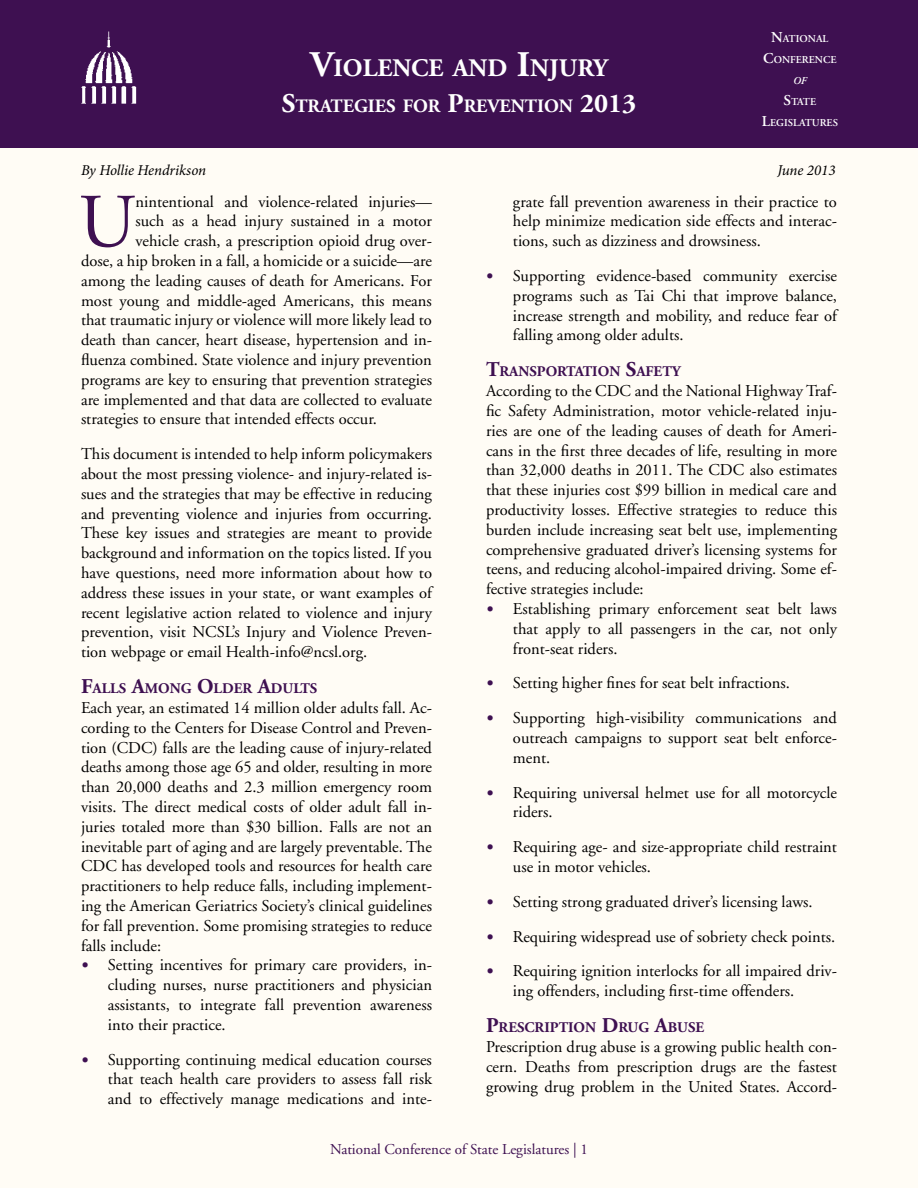
<style>
.page{position:relative;width:918px;height:1188px;background:#fffcf5}
.page>*{position:absolute;margin:0;border:0;box-sizing:border-box;transform-origin:0 0}
.t1{font:76.2px "Adobe Garamond";color:#3e1051}
.t2{font:700 25.2px "Adobe Garamond";color:#fff}
.t3{font:700 18.9px "Adobe Garamond";color:#fff}
.t4{font:16.5px/19.8px "Adobe Garamond";color:#000;text-align:justify}
.t5{font:15px "Adobe Garamond";color:#3e1051}
.t6{font:italic 15px "Minion Pro";letter-spacing:-.005em;color:#000}
.t7{font:700 14.7px "Adobe Garamond";color:#3e1051}
.t8{font:600 10.5px/21px "Adobe Garamond";color:#fff;text-align:center}
.s1{font-size:36px}
.s2{font-size:27px}
.s3{font-size:15px}
.s4{font-style:italic}
.s5{font-size:21px}
.s6{font-family:"Calibri";color:#3e1051}
</style>
<div class="page">
<div style="left:0;top:0;width:918px;height:148px;background:#3e1051"></div>
<img style="left:81px;top:31px;width:56px;height:73px">
<h2 class="t2" style="left:310px;top:54px;width:299px"><span class="s1">V</span>IOLENCE AND <span class="s1">I</span>NJURY</h2>
<p class="t3" style="left:282px;top:95px;width:356px"><span class="s2">S</span>TRATEGIES FOR <span class="s2">P</span>REVENTION <span class="s2">2013</span></p>
<p class="t8" style="left:762px;top:28px;width:77px"><span class="s3">N</span>ATIONAL<br><span class="s3">C</span>ONFERENCE <span class="s4">of<br></span><span class="s3">S</span>TATE<br><span class="s3">L</span>EGISLATURES</p>
<p class="t6" style="left:81px;top:160px;width:127px">By Hollie Hendrikson</p>
<p class="t6" style="left:777px;top:160px;width:60px">June 2013</p>
<h1 class="t1" style="left:79px;top:181px;width:58px">U</h1>
<p class="t4" style="left:135px;top:192px;width:298px">nintentional and violence-related injuries—</p>
<p class="t4" style="left:135px;top:212px;width:298px">such as a head injury sustained in a motor</p>
<p class="t4" style="left:135px;top:231px;width:298px">vehicle crash, a prescription opioid drug over-</p>
<p class="t4" style="left:81px;top:251px;width:352px">dose, a hip broken in a fall, a homicide or a suicide—are</p>
<p class="t4" style="left:81px;top:271px;width:352px">among the leading causes of death for Americans. For</p>
<p class="t4" style="left:81px;top:291px;width:352px">most young and middle-aged Americans, this means</p>
<p class="t4" style="left:81px;top:311px;width:352px">that traumatic injury or violence will more likely lead to</p>
<p class="t4" style="left:81px;top:330px;width:352px">death than cancer, heart disease, hypertension and in-</p>
<p class="t4" style="left:81px;top:350px;width:352px">fluenza combined. State violence and injury prevention</p>
<p class="t4" style="left:81px;top:370px;width:353px">programs are key to ensuring that prevention strategies</p>
<p class="t4" style="left:81px;top:390px;width:353px">are implemented and that data are collected to evaluate</p>
<p class="t4" style="left:81px;top:410px;width:297px">strategies to ensure that intended effects occur.</p>
<p class="t4" style="left:81px;top:444px;width:353px">This document is intended to help inform policymakers about the most pressing violence- and injury-related is&shy;sues and the strategies that may be effective in reducing and preventing violence and injuries from occurring.<br>These key issues and strategies are meant to provide background and information on the topics listed. If you have questions, need more information about how to address these issues in your state, or want examples of recent legislative action related to violence and injury prevention, visit NCSL’s Injury and Violence Preven&shy;tion webpage or email Health-info@ncsl.org.</p>
<p class="t7" style="left:81px;top:681px;width:237px"><span class="s5">F</span>ALLS <span class="s5">A</span>MONG <span class="s5">O</span>LDER <span class="s5">A</span>DULTS</p>
<p class="t4" style="left:81px;top:698px;width:353px">Each year, an estimated 14 million older adults fall. Ac&shy;cording to the Centers for Disease Control and Preven&shy;tion (CDC) falls are the leading cause of injury-related deaths among those age 65 and older, resulting in more than 20,000 deaths and 2.3 million emergency room visits. The direct medical costs of older adult fall in&shy;juries totaled more than $30 billion. Falls are not an inevitable part of aging and are largely preventable. The CDC has developed tools and resources for health care practitioners to help reduce falls, including implement&shy;ing the American Geriatrics Society’s clinical guidelines for fall prevention. Some promising strategies to reduce falls include:</p>
<p class="t4" style="left:108px;top:956px;width:326px;text-indent:-27px"><span class="s6">•</span> Setting incentives for primary care providers, in&shy;cluding nurses, nurse practitioners and physician assistants, to integrate fall prevention awareness into their practice.</p>
<p class="t4" style="left:108px;top:1050px;width:326px;text-indent:-27px"><span class="s6">•</span> Supporting continuing medical education courses that teach health care providers to assess fall risk and to effectively manage medications and inte-</p>
<p class="t4" style="left:513px;top:192px;width:325px">grate fall prevention awareness in their practice to help minimize medication side effects and interac&shy;tions, such as dizziness and drowsiness.</p>
<p class="t4" style="left:513px;top:266px;width:326px;text-indent:-27px"><span class="s6">•</span> Supporting evidence-based community exercise programs such as Tai Chi that improve balance, increase strength and mobility, and reduce fear of falling among older adults.</p>
<p class="t7" style="left:486px;top:364px;width:196px"><span class="s5">T</span>RANSP ORTATION <span class="s5">S</span>AFETY</p>
<p class="t4" style="left:486px;top:381px;width:353px">According to the CDC and the National Highway Traf&shy;fic Safety Administration, motor vehicle-related inju&shy;ries are one of the leading causes of death for Ameri&shy;cans in the first three decades of life, resulting in more than 32,000 deaths in 2011. The CDC also estimates that these injuries cost $99 billion in medical care and productivity losses. Effective strategies to reduce this burden include increasing seat belt use, implementing comprehensive graduated driver’s licensing systems for teens, and reducing alcohol-impaired driving. Some ef&shy;fective strategies include:</p>
<p class="t4" style="left:513px;top:599px;width:326px;text-indent:-27px"><span class="s6">•</span> Establishing primary enforcement seat belt laws that apply to all passengers in the car, not only front-seat riders.</p>
<p class="t4" style="left:486px;top:674px;width:305px"><span class="s6">•</span> Setting higher fines for seat belt infractions.</p>
<p class="t4" style="left:513px;top:708px;width:326px;text-indent:-27px"><span class="s6">•</span> Supporting high-visibility communications and outreach campaigns to support seat belt enforce&shy;ment.</p>
<p class="t4" style="left:513px;top:783px;width:326px;text-indent:-27px"><span class="s6">•</span> Requiring universal helmet use for all motorcycle riders.</p>
<p class="t4" style="left:513px;top:837px;width:325px;text-indent:-27px"><span class="s6">•</span> Requiring age- and size-appropriate child restraint use in motor vehicles.</p>
<p class="t4" style="left:486px;top:892px;width:328px"><span class="s6">•</span> Setting strong graduated driver’s licensing laws.</p>
<p class="t4" style="left:486px;top:927px;width:351px"><span class="s6">•</span> Requiring widespread use of sobriety check points.</p>
<p class="t4" style="left:513px;top:962px;width:326px;text-indent:-27px"><span class="s6">•</span> Requiring ignition interlocks for all impaired driv&shy;ing offenders, including first-time offenders.</p>
<p class="t7" style="left:486px;top:1020px;width:220px"><span class="s5">P</span>RESCRIPTION <span class="s5">D</span>RUG <span class="s5">A</span>BUSE</p>
<p class="t4" style="left:486px;top:1037px;width:353px">Prescription drug abuse is a growing public health con&shy;cern. Deaths from prescription drugs are the fastest growing drug problem in the United States. Accord-</p>
<p class="t5" style="left:330px;top:1141px;width:259px">National Conference of State Legislatures | 1</p>
</div>
